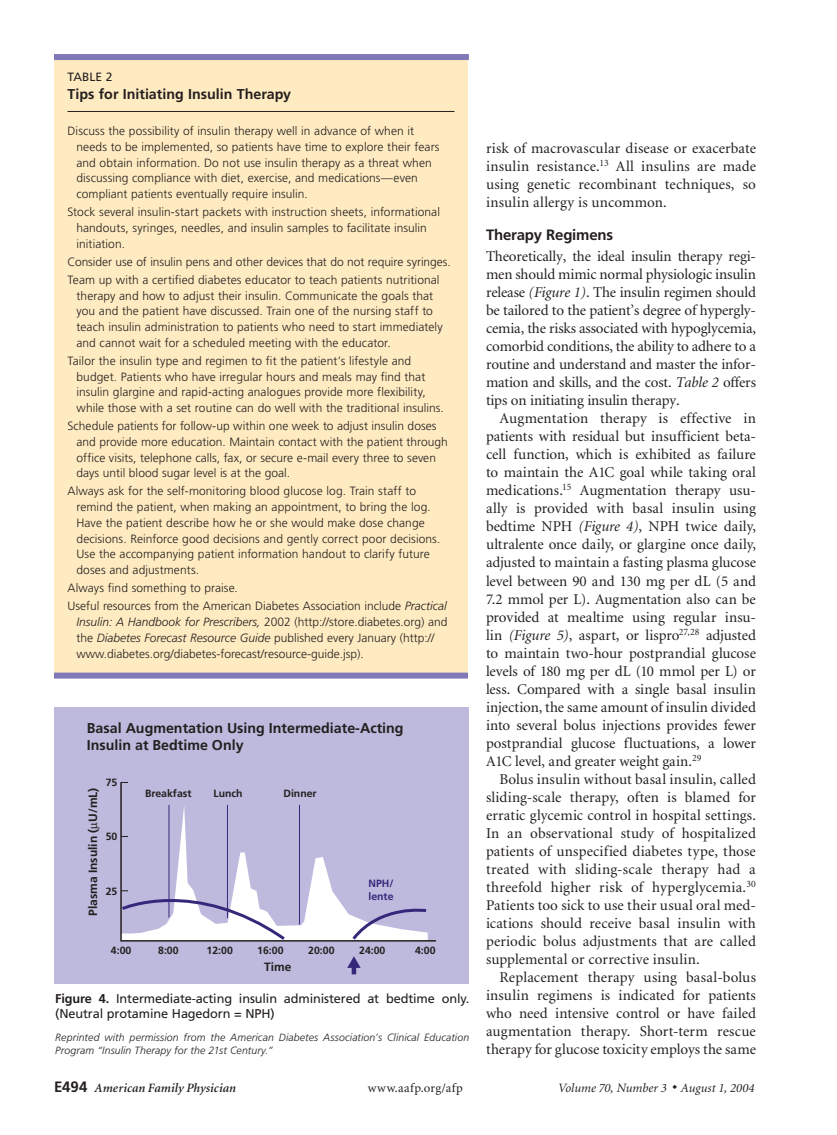
<style>
.page{position:relative;width:837px;height:1135px;background:#fff}
.page>*{position:absolute;margin:0;border:0;box-sizing:border-box;transform-origin:0 0}
.t1{font:15px/18px "Minion";letter-spacing:-.005em;color:#241f1f;text-align:justify}
.t2{font:700 15px "Frutiger";letter-spacing:-.015em;color:#241f1f}
.t3{font:700 14.25px/16.5px "Frutiger";color:#241f1f}
.t4{font:12.75px/15px "Frutiger";letter-spacing:-.01em;color:#241f1f}
.t5{font:italic 12.75px "Minion";color:#241f1f}
.t6{font:italic 600 12.75px "Minion";letter-spacing:.005em;color:#241f1f}
.t7{font:12.75px "Minion";letter-spacing:.03em;color:#241f1f}
.t8{font:300 12px/15.8px "Frutiger";letter-spacing:.005em;color:#241f1f}
.t9{font:700 12px "Frutiger";color:#241f1f}
.t10{font:12px "Frutiger";color:#241f1f}
.t11{font:italic 300 10.5px/13.5px "Frutiger";letter-spacing:.01em;color:#241f1f}
.t12{font:700 10.5px "Frutiger";color:#241f1f}
.t13{font:700 10.5px/12.8px "Frutiger";color:#36277b}
.s1{font-style:italic}
.s2{font-weight:700}
.s3{font-family:"Frutiger";font-weight:700;font-style:normal;font-size:15px}
</style>
<div class="page">
<div style="left:54px;top:54px;width:414px;height:623px;background:#ffebc1"></div>
<div style="left:54px;top:54px;width:415px;height:6px;background:#8178b8"></div>
<hr style="left:68px;top:111px;width:386px;height:1px;background:#241f1f">
<div style="left:54px;top:672px;width:414px;height:6px;background:#8178b8"></div>
<div style="left:54px;top:707px;width:414px;height:276px;background:#bdbadd"></div>
<svg style="left:120px;top:782px;width:317px;height:160px"></svg>
<hr style="left:169px;top:804px;width:1px;height:113px;background:#36277b">
<hr style="left:299px;top:804px;width:1px;height:120px;background:#36277b">
<hr style="left:227px;top:804px;width:1px;height:113px;background:#36277b">
<svg style="left:347px;top:956px;width:14px;height:18px"></svg>
<svg style="left:120px;top:876px;width:309px;height:66px"></svg>
<p class="t10" style="left:68px;top:70px;width:47px">TABLE 2</p>
<p class="t3" style="left:68px;top:86px;width:225px">Tips for Initiating Insulin Therapy</p>
<p class="t8" style="left:76px;top:123px;width:365px;text-indent:-9px">Discuss the possibility of insulin therapy well in advance of when it needs to be implemented, so patients have time to explore their fears and obtain information. Do not use insulin therapy as a threat when discussing compliance with diet, exercise, and medications—even compliant patients eventually require insulin.</p>
<p class="t8" style="left:76px;top:204px;width:365px;text-indent:-9px">Stock several insulin-start packets with instruction sheets, informational handouts, syringes, needles, and insulin samples to facilitate insulin initiation.</p>
<p class="t8" style="left:68px;top:253px;width:385px;line-height:18px">Consider use of insulin pens and other devices that do not require syringes.<br>Team up with a certified diabetes educator to teach patients nutritional</p>
<p class="t8" style="left:76px;top:287px;width:368px">therapy and how to adjust their insulin. Communicate the goals that you and the patient have discussed. Train one of the nursing staff to teach insulin administration to patients who need to start immediately and cannot wait for a scheduled meeting with the educator.</p>
<p class="t8" style="left:76px;top:353px;width:369px;text-indent:-9px">Tailor the insulin type and regimen to fit the patient’s lifestyle and budget. Patients who have irregular hours and meals may find that insulin glargine and rapid-acting analogues provide more flexibility, while those with a set routine can do well with the traditional insulins.</p>
<p class="t8" style="left:76px;top:418px;width:373px;text-indent:-9px">Schedule patients for follow-up within one week to adjust insulin doses and provide more education. Maintain contact with the patient through office visits, telephone calls, fax, or secure e-mail every three to seven days until blood sugar level is at the goal.</p>
<p class="t8" style="left:76px;top:483px;width:365px;text-indent:-9px">Always ask for the self-monitoring blood glucose log. Train staff to remind the patient, when making an appointment, to bring the log.<br>Have the patient describe how he or she would make dose change decisions. Reinforce good decisions and gently correct poor decisions.<br>Use the accompanying patient information handout to clarify future doses and adjustments.</p>
<p class="t8" style="left:68px;top:579px;width:381px;line-height:18px">Always find something to praise.<br>Useful resources from the American Diabetes Association include <span class="s1">Practical</span></p>
<p class="t8" style="left:76px;top:614px;width:372px"><span class="s1">Insulin: A Handbook for Prescribers,</span> 2002 (http://store.diabetes.org) and the <span class="s1">Diabetes Forecast Resource Guide</span> published every January (http:// www.diabetes.org/diabetes-forecast/resource-guide.jsp).</p>
<p class="t3" style="left:87px;top:720px;width:318px">Basal Augmentation Using Intermediate-Acting<br>Insulin at Bedtime Only</p>
<p class="t12" style="left:106px;top:776px;width:13px">75</p>
<p class="t9" style="left:86px;top:915px;width:130px;rotate:-90deg">Plasma Insulin ( U/mL)</p>
<p class="t12" style="left:106px;top:829px;width:13px">50</p>
<p class="t12" style="left:106px;top:884px;width:13px">25</p>
<p class="t12" style="left:145px;top:787px;width:48px">Breakfast</p>
<p class="t12" style="left:213px;top:787px;width:31px">Lunch</p>
<p class="t12" style="left:283px;top:787px;width:35px">Dinner</p>
<p class="t13" style="left:368px;top:877px;width:27px">NPH/ lente</p>
<p class="t12" style="left:257px;top:943px;width:28px">16:00</p>
<p class="t12" style="left:308px;top:943px;width:28px">20:00</p>
<p class="t12" style="left:359px;top:943px;width:28px">24:00</p>
<p class="t12" style="left:111px;top:943px;width:22px">4:00</p>
<p class="t12" style="left:158px;top:943px;width:22px">8:00</p>
<p class="t12" style="left:415px;top:943px;width:22px">4:00</p>
<p class="t12" style="left:207px;top:943px;width:28px">12:00</p>
<p class="t9" style="left:264px;top:959px;width:29px">Time</p>
<p class="t4" style="left:55px;top:991px;width:415px"><span class="s2">Figure 4.</span> Intermediate-acting insulin administered at bedtime only. (Neutral protamine Hagedorn = NPH)</p>
<p class="t11" style="left:55px;top:1030px;width:415px">Reprinted with permission from the American Diabetes Association’s Clinical Education<br>Program “Insulin Therapy for the 21st Century.”</p>
<p class="t1" style="left:486px;top:140px;width:272px">risk of macrovascular disease or exacerbate insulin resistance.<sup>13</sup> All insulins are made using genetic recombinant techniques, so insulin allergy is uncommon.</p>
<p class="t2" style="left:486px;top:226px;width:129px">Therapy Regimens</p>
<p class="t1" style="left:486px;top:248px;width:272px">Theoretically, the ideal insulin therapy regi&shy;men should mimic normal physiologic insulin release <span class="s1">(Figure 1)</span>. The insulin regimen should be tailored to the patient’s degree of hypergly&shy;cemia, the risks associated with hypoglycemia, comorbid conditions, the ability to adhere to a routine and understand and master the infor&shy;mation and skills, and the cost. <span class="s1">Table 2</span> offers tips on initiating insulin therapy.</p>
<p class="t1" style="left:486px;top:410px;width:272px;text-indent:14px">Augmentation therapy is effective in patients with residual but insufficient beta&shy;cell function, which is exhibited as failure to maintain the A1C goal while taking oral medications.<sup>15</sup> Augmentation therapy usu&shy;ally is provided with basal insulin using bedtime NPH <span class="s1">(Figure 4)</span>, NPH twice daily, ultralente once daily, or glargine once daily, adjusted to maintain a fasting plasma glucose level between 90 and 130 mg per dL (5 and 7.2 mmol per L). Augmentation also can be provided at mealtime using regular insu&shy;lin <span class="s1">(Figure 5)</span>, aspart, or lispro<sup>27,28</sup> adjusted to maintain two-hour postprandial glucose levels of 180 mg per dL (10 mmol per L) or less. Compared with a single basal insulin injection, the same amount of insulin divided into several bolus injections provides fewer postprandial glucose fluctuations, a lower A1C level, and greater weight gain.<sup>29</sup></p>
<p class="t1" style="left:486px;top:770px;width:272px;text-indent:14px">Bolus insulin without basal insulin, called sliding-scale therapy, often is blamed for erratic glycemic control in hospital settings.<br>In an observational study of hospitalized patients of unspecified diabetes type, those treated with sliding-scale therapy had a threefold higher risk of hyperglycemia.<sup>30<br></sup>Patients too sick to use their usual oral med&shy;ications should receive basal insulin with periodic bolus adjustments that are called supplemental or corrective insulin.</p>
<p class="t1" style="left:486px;top:968px;width:272px;text-indent:14px">Replacement therapy using basal-bolus insulin regimens is indicated for patients who need intensive control or have failed augmentation therapy. Short-term rescue therapy for glucose toxicity employs the same</p>
<p class="t6" style="left:54px;top:1080px;width:184px"><span class="s3">E494</span> American Family Physician</p>
<p class="t7" style="left:368px;top:1080px;width:97px">www.aafp.org/afp</p>
<p class="t5" style="left:558px;top:1080px;width:198px">Volume 70, Number 3 ◆ August 1, 2004</p>
</div>
